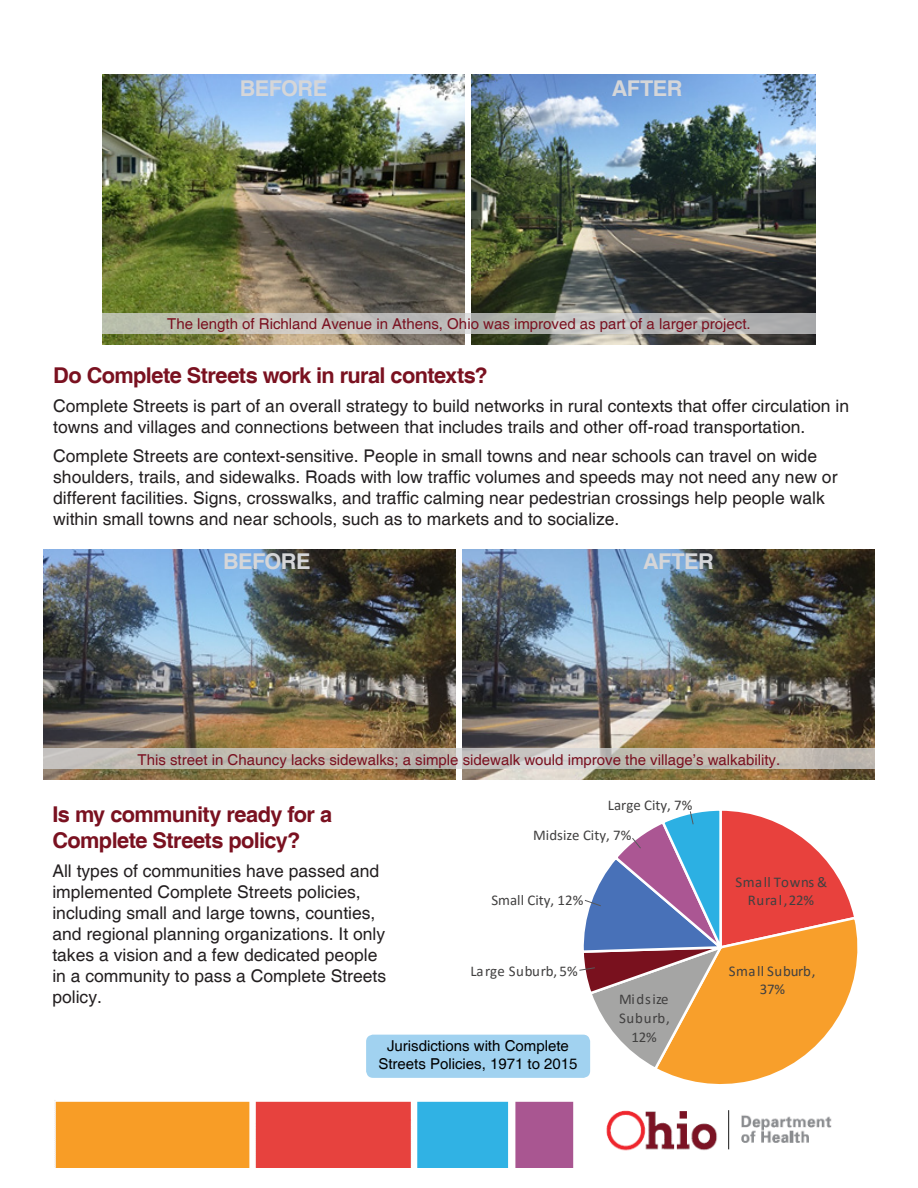
<style>
.page{position:relative;width:918px;height:1188px;background:#fff}
.page>*{position:absolute;margin:0;border:0;box-sizing:border-box;transform-origin:0 0}
.Text{font:700 21.75px/26.1px "Helvetica";letter-spacing:-.025em;color:#7a1120}
.Text-2{font:700 21.75px "Helvetica";letter-spacing:-.025em;color:#d5d6d8}
.Text-3{font:17.55px/21px "Helvetica";color:#231f20}
.Text-4{font:15px "Helvetica";color:#7a1120}
.Text-5{font:15px/18px "Helvetica";color:#000;text-align:center}
.t1{font:14.85px "Calibri";color:#414040}
.t2{font:14.85px/18.6px "Calibri";letter-spacing:.035em;color:#414040;text-align:center}
.t3{font:14.85px/18.6px "Calibri";letter-spacing:.05em;color:#414040;text-align:center}
.t4{font:14.85px/18.6px "Calibri";letter-spacing:.025em;color:#414040;text-align:center}
.t5{font:14.85px "Calibri";letter-spacing:.03em;color:#414040}
</style>
<div class="page">
<img style="left:103px;top:75px;width:362px;height:269px">
<img style="left:471px;top:75px;width:345px;height:269px">
<img style="left:54px;top:1100px;width:778px;height:67px">
<img style="left:463px;top:549px;width:412px;height:230px">
<img style="left:44px;top:549px;width:412px;height:230px">
<svg style="left:578px;top:810px;width:280px;height:274px"></svg>
<svg style="left:102px;top:313px;width:714px;height:20px;background:#babbb6"></svg>
<svg style="left:43px;top:748px;width:832px;height:21px;background:#c3beb6"></svg>
<div style="left:366px;top:1035px;width:224px;height:43px;background:#a1d2f0;border-radius:7px"></div>
<p class="Text-2" style="left:240px;top:75px;width:89px">BEFORE</p>
<p class="Text-2" style="left:612px;top:75px;width:72px">AFTER</p>
<p class="Text-4" style="left:167px;top:315px;width:585px">The length of Richland Avenue in Athens, Ohio was improved as part of a larger project.</p>
<p class="Text" style="left:53px;top:363px;width:436px">Do Complete Streets work in rural contexts?</p>
<p class="Text-3" style="left:53px;top:396px;width:798px">Complete Streets is part of an overall strategy to build networks in rural contexts that offer circulation in towns and villages and connections between that includes trails and other off-road transportation.</p>
<p class="Text-3" style="left:53px;top:446px;width:786px">Complete Streets are context-sensitive. People in small towns and near schools can travel on wide shoulders, trails, and sidewalks. Roads with low traffic volumes and speeds may not need any new or different facilities. Signs, crosswalks, and traffic calming near pedestrian crossings help people walk within small towns and near schools, such as to markets and to socialize.</p>
<p class="Text-2" style="left:223px;top:548px;width:89px">BEFORE</p>
<p class="Text-2" style="left:643px;top:548px;width:72px">AFTER</p>
<p class="Text-4" style="left:138px;top:751px;width:644px">This street in Chauncy lacks sidewalks; a simple sidewalk would improve the village’s walkability.</p>
<p class="t1" style="left:608px;top:794px;width:86px">Large City, 7%</p>
<p class="Text" style="left:52px;top:802px;width:281px">Is my community ready for a<br>Complete Streets policy?</p>
<p class="Text-3" style="left:52px;top:860px;width:335px">All types of communities have passed and implemented Complete Streets policies, including small and large towns, counties, and regional planning organizations. It only takes a vision and a few dedicated people in a community to pass a Complete Streets policy.</p>
<p class="t1" style="left:533px;top:825px;width:100px">Midsize City, 7%</p>
<p class="t1" style="left:491px;top:889px;width:93px">Small City, 12%</p>
<p class="t5" style="left:470px;top:961px;width:109px">Large Suburb, 5%</p>
<p class="t3" style="left:619px;top:990px;width:52px">Midsize<br>Suburb,<br>12%</p>
<p class="Text-5" style="left:378px;top:1037px;width:201px">Jurisdictions with Complete<br>Streets Policies, 1971 to 2015</p>
<p class="t2" style="left:735px;top:872px;width:93px">Small Towns &amp;<br>Rural,22%</p>
<p class="t4" style="left:729px;top:961px;width:88px">Small Suburb,<br>37%</p>
</div>
